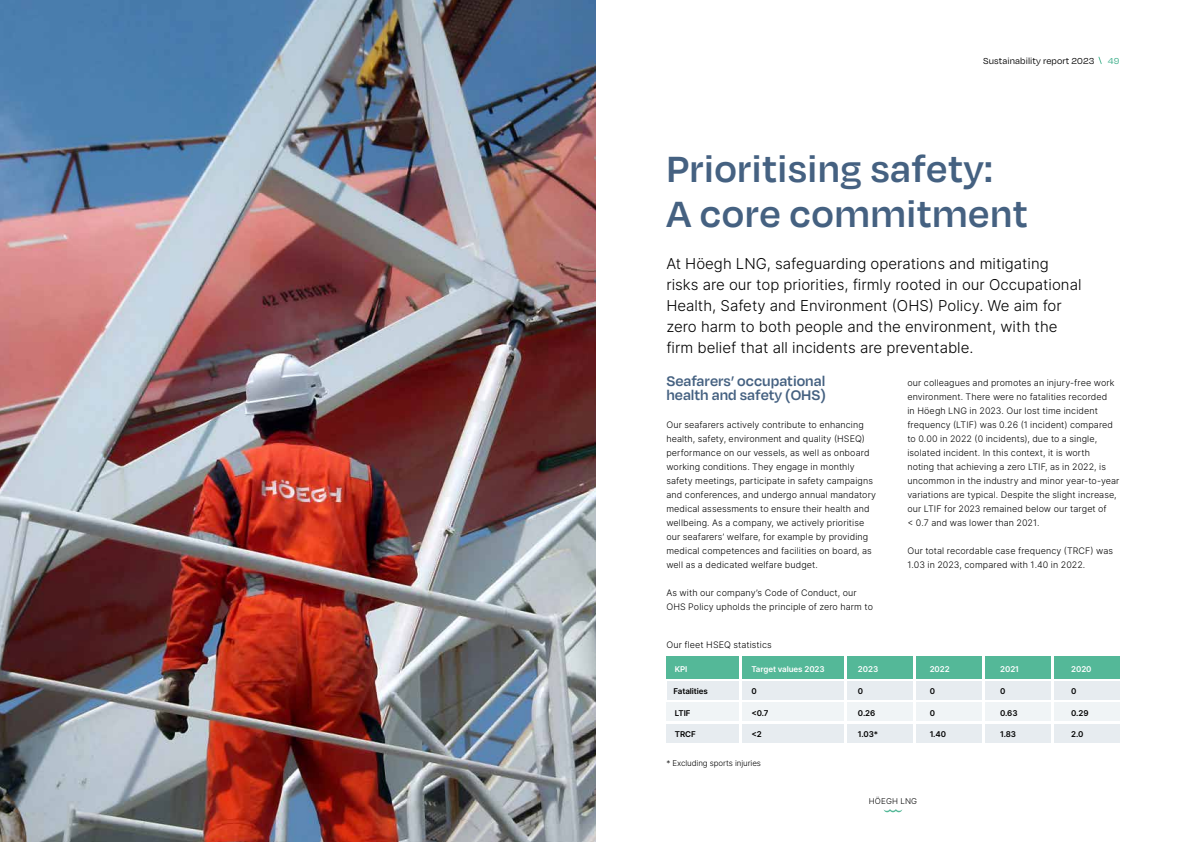
<style>
.page{position:relative;width:1191px;height:842px;background:#fff}
.page>*{position:absolute;margin:0;border:0;box-sizing:border-box;transform-origin:0 0}
.t1{font:600 42px/45px "Degular";letter-spacing:.01em;color:#456181}
.t2{font:600 16px/14px "Degular";color:#456181}
.t3{font:300 15px/21px "Inter";color:#000}
.t4{font:10px "Degular";letter-spacing:.01em;color:#000}
.t5{font:500 10px "Degular";color:#54b898}
.t6{font:300 9px/14px "Inter";letter-spacing:.01em;color:#000}
.t7{font:600 8px "Inter";letter-spacing:-.01em;color:#000}
.t8{font:600 8px "Inter";letter-spacing:-.01em;color:#fff}
.t9{font:300 8px "Inter";letter-spacing:-.01em;color:#000}
.t10{font:300 8px "Inter";letter-spacing:.02em;color:#000}
</style>
<div class="page">
<svg style="left:1098px;top:56px;width:4px;height:8px"></svg>
<svg style="left:883px;top:809px;width:19px;height:3px"></svg>
<img style="left:595px;top:0;width:1px;height:842px">
<div style="left:666px;top:656px;width:72px;height:23px;background:#54b898"></div>
<div style="left:667px;top:682px;width:71px;height:18px;background:#e7ecf0"></div>
<div style="left:742px;top:656px;width:102px;height:23px;background:#54b898"></div>
<div style="left:742px;top:682px;width:102px;height:18px;background:#e7ecf0"></div>
<div style="left:847px;top:656px;width:66px;height:23px;background:#54b898"></div>
<div style="left:916px;top:656px;width:66px;height:23px;background:#54b898"></div>
<div style="left:985px;top:656px;width:65px;height:23px;background:#54b898"></div>
<div style="left:1054px;top:656px;width:65px;height:23px;background:#54b898"></div>
<div style="left:847px;top:682px;width:66px;height:18px;background:#e7ecf0"></div>
<div style="left:916px;top:682px;width:66px;height:18px;background:#e7ecf0"></div>
<div style="left:985px;top:682px;width:65px;height:18px;background:#e7ecf0"></div>
<div style="left:1054px;top:682px;width:65px;height:18px;background:#e7ecf0"></div>
<div style="left:666px;top:724px;width:72px;height:18px;background:#e7ecf0"></div>
<div style="left:742px;top:724px;width:102px;height:18px;background:#e7ecf0"></div>
<div style="left:847px;top:724px;width:66px;height:18px;background:#e7ecf0"></div>
<div style="left:916px;top:724px;width:66px;height:18px;background:#e7ecf0"></div>
<div style="left:985px;top:724px;width:65px;height:18px;background:#e7ecf0"></div>
<div style="left:1054px;top:724px;width:65px;height:18px;background:#e7ecf0"></div>
<div style="left:666px;top:703px;width:72px;height:18px;background:#f0f4f6"></div>
<div style="left:742px;top:703px;width:102px;height:18px;background:#f0f4f6"></div>
<div style="left:847px;top:703px;width:66px;height:18px;background:#f0f4f6"></div>
<div style="left:916px;top:703px;width:66px;height:18px;background:#f0f4f6"></div>
<div style="left:985px;top:703px;width:65px;height:18px;background:#f0f4f6"></div>
<div style="left:1054px;top:703px;width:65px;height:18px;background:#f0f4f6"></div>
<img style="left:0;top:0;width:595px;height:842px">
<p class="t4" style="left:983px;top:55px;width:113px">Sustainability report 2023</p>
<p class="t5" style="left:1108px;top:55px;width:13px">49</p>
<h1 class="t1" style="left:666px;top:145px;width:363px">Prioritising safety:<br>A core commitment</h1>
<p class="t3" style="left:666px;top:253px;width:416px">At Höegh LNG, safeguarding operations and mitigating risks are our top priorities, firmly rooted in our Occupational Health, Safety and Environment (OHS) Policy. We aim for zero harm to both people and the environment, with the firm belief that all incidents are preventable.</p>
<h2 class="t2" style="left:666px;top:373px;width:161px">Seafarers’ occupational health and safety (OHS)</h2>
<p class="t6" style="left:666px;top:418px;width:211px">Our seafarers actively contribute to enhancing health, safety, environment and quality (HSEQ) performance on our vessels, as well as onboard working conditions. They engage in monthly safety meetings, participate in safety campaigns and conferences, and undergo annual mandatory medical assessments to ensure their health and wellbeing. As a company, we actively prioritise our seafarers’ welfare, for example by providing medical competences and facilities on board, as well as a dedicated welfare budget.</p>
<p class="t6" style="left:666px;top:586px;width:208px">As with our company’s Code of Conduct, our<br>OHS Policy upholds the principle of zero harm to</p>
<p class="t6" style="left:907px;top:376px;width:214px">our colleagues and promotes an injury-free work environment. There were no fatalities recorded<br>in Höegh LNG in 2023. Our lost time incident frequency (LTIF) was 0.26 (1 incident) compared to 0.00 in 2022 (0 incidents), due to a single, isolated incident. In this context, it is worth<br>noting that achieving a zero LTIF, as in 2022, is uncommon in the industry and minor year-to-year variations are typical. Despite the slight increase, our LTIF for 2023 remained below our target of<br>&lt; 0.7 and was lower than 2021.</p>
<p class="t6" style="left:907px;top:544px;width:207px">Our total recordable case frequency (TRCF) was<br>1.03 in 2023, compared with 1.40 in 2022.</p>
<p class="t6" style="left:666px;top:638px;width:107px">Our fleet HSEQ statistics</p>
<p class="t8" style="left:675px;top:663px;width:14px">KPI</p>
<p class="t7" style="left:673px;top:686px;width:36px">Fatalities</p>
<p class="t7" style="left:675px;top:728px;width:22px">TRCF</p>
<p class="t7" style="left:675px;top:707px;width:17px">LTIF</p>
<p class="t8" style="left:751px;top:663px;width:75px">Target values 2023</p>
<p class="t7" style="left:751px;top:686px;width:7px">0</p>
<p class="t7" style="left:751px;top:728px;width:12px">&lt;2</p>
<p class="t7" style="left:751px;top:707px;width:19px">&lt;0.7</p>
<p class="t9" style="left:666px;top:758px;width:96px">* Excluding sports injuries</p>
<p class="t8" style="left:858px;top:663px;width:22px">2023</p>
<p class="t7" style="left:858px;top:686px;width:7px">0</p>
<p class="t7" style="left:858px;top:728px;width:22px">1.03*</p>
<p class="t7" style="left:858px;top:707px;width:19px">0.26</p>
<p class="t8" style="left:929px;top:663px;width:21px">2022</p>
<p class="t7" style="left:929px;top:686px;width:7px">0</p>
<p class="t7" style="left:929px;top:728px;width:18px">1.40</p>
<p class="t7" style="left:929px;top:707px;width:7px">0</p>
<p class="t10" style="left:868px;top:795px;width:50px">HÖEGH LNG</p>
<p class="t8" style="left:1000px;top:663px;width:20px">2021</p>
<p class="t8" style="left:1071px;top:663px;width:22px">2020</p>
<p class="t7" style="left:1000px;top:686px;width:7px">0</p>
<p class="t7" style="left:1071px;top:686px;width:7px">0</p>
<p class="t7" style="left:1000px;top:728px;width:17px">1.83</p>
<p class="t7" style="left:1071px;top:728px;width:14px">2.0</p>
<p class="t7" style="left:1000px;top:707px;width:19px">0.63</p>
<p class="t7" style="left:1071px;top:707px;width:19px">0.29</p>
</div>
